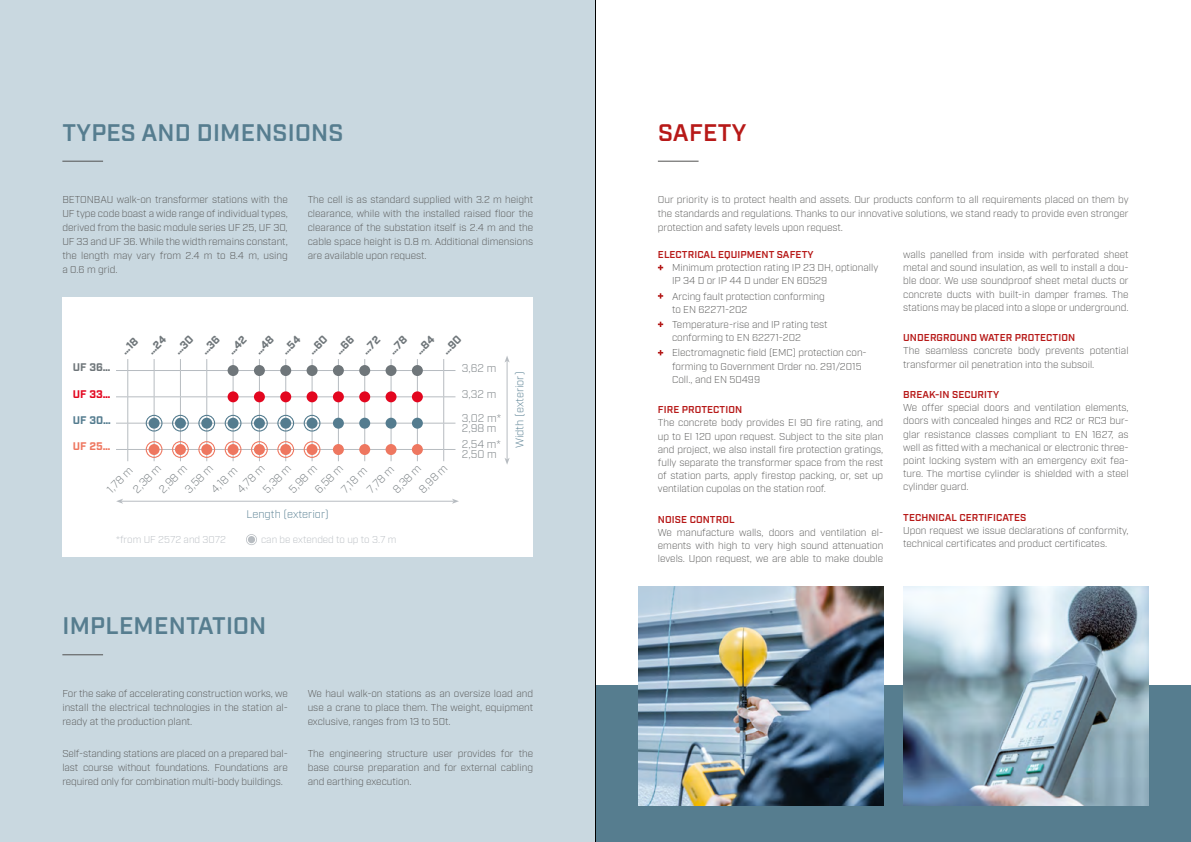
<style>
.page{position:relative;width:1191px;height:842px;background:#fff}
.page>*{position:absolute;margin:0;border:0;box-sizing:border-box;transform-origin:0 0}
.t1{font:600 24px "Industry";letter-spacing:.01em;color:#567d8f}
.t2{font:600 24px "Industry";letter-spacing:.01em;color:#b71918}
.t3{font:300 11.1px/23.2px "Industry";color:#6f767a}
.t4{font:300 11.1px "Industry";color:#547c8f}
.t5{font:700 11.1px "Industry";color:#6f767a}
.t6{font:700 11.1px "Industry";color:#e3061f}
.t7{font:700 11.1px "Industry";color:#547c8f}
.t8{font:700 11.1px "Industry";color:#ee7760}
.t9{font:300 10px/13.2px "Industry";color:#525251;text-align:justify}
.t10{font:600 10px "Industry";letter-spacing:.01em;color:#b71918}
.t11{font:300 9.9px "Industry";color:#b7bcc1}
</style>
<div class="page">
<div style="left:587px;top:685px;width:604px;height:157px;background:#567d8f"></div>
<div style="left:0;top:0;width:595px;height:842px;background:#c9d8e0"></div>
<hr style="left:62px;top:161px;width:41px;height:1px;background:#525251">
<hr style="left:62px;top:654px;width:41px;height:1px;background:#525251">
<div style="left:62px;top:297px;width:471px;height:260px;background:#fff"></div>
<hr style="left:507px;top:361px;width:1px;height:98px;background:#b7bcc1">
<svg style="left:504px;top:458px;width:5px;height:7px"></svg>
<svg style="left:505px;top:356px;width:4px;height:6px"></svg>
<hr style="left:121px;top:501px;width:333px;height:1px;background:#b7bcc1">
<svg style="left:116px;top:499px;width:7px;height:5px"></svg>
<svg style="left:452px;top:499px;width:7px;height:5px"></svg>
<svg style="left:246px;top:534px;width:11px;height:11px"></svg>
<img style="left:638px;top:586px;width:245px;height:219px">
<img style="left:903px;top:586px;width:245px;height:219px">
<hr style="left:658px;top:161px;width:40px;height:1px;background:#525251">
<svg style="left:658px;top:265px;width:5px;height:5px"></svg>
<svg style="left:658px;top:293px;width:5px;height:6px"></svg>
<svg style="left:658px;top:322px;width:5px;height:5px"></svg>
<svg style="left:658px;top:350px;width:5px;height:5px"></svg>
<hr style="left:595px;top:0;width:1px;height:842px;background:#000">
<svg style="left:116px;top:359px;width:340px;height:102px"></svg>
<h1 class="t1" style="left:62px;top:118px;width:282px">TYPES AND DIMENSIONS</h1>
<p class="t9" style="left:62px;top:193px;width:227px;line-height:14px">BETONBAU walk-on transformer stations with the UF type code boast a wide range of individual types, derived from the basic module series UF 25, UF 30, UF 33 and UF 36. While the width remains constant, the length may vary from 2.4 m to 8.4 m, using a 0.6 m grid.</p>
<p class="t9" style="left:308px;top:193px;width:227px;line-height:14px">The cell is as standard supplied with 3.2 m height clearance, while with the installed raised floor the clearance of the substation itself is 2.4 m and the cable space height is 0.8 m. Additional dimensions are available upon request.</p>
<p class="t5" style="left:73px;top:361px;width:39px">UF 36…</p>
<p class="t6" style="left:73px;top:387px;width:39px">UF 33…</p>
<p class="t7" style="left:73px;top:413px;width:39px">UF 30…</p>
<p class="t8" style="left:73px;top:440px;width:39px">UF 25…</p>
<p class="t3" style="left:412px;top:483px;width:37px;rotate:-45deg">8,98 m</p>
<p class="t3" style="left:335px;top:483px;width:33px;rotate:-45deg">7,18 m</p>
<p class="t3" style="left:360px;top:483px;width:35px;rotate:-45deg">7,78 m</p>
<p class="t3" style="left:386px;top:483px;width:36px;rotate:-45deg">8,38 m</p>
<p class="t3" style="left:308px;top:483px;width:36px;rotate:-45deg">6,58 m</p>
<p class="t3" style="left:282px;top:483px;width:36px;rotate:-45deg">5,98 m</p>
<p class="t3" style="left:153px;top:483px;width:36px;rotate:-45deg">2,98 m</p>
<p class="t3" style="left:179px;top:483px;width:36px;rotate:-45deg">3,58 m</p>
<p class="t3" style="left:257px;top:483px;width:36px;rotate:-45deg">5,38 m</p>
<p class="t3" style="left:101px;top:483px;width:33px;rotate:-45deg">1,78 m</p>
<p class="t3" style="left:127px;top:483px;width:36px;rotate:-45deg">2,38 m</p>
<p class="t3" style="left:205px;top:483px;width:34px;rotate:-45deg">4,18 m</p>
<p class="t3" style="left:231px;top:483px;width:36px;rotate:-45deg">4,78 m</p>
<p class="t4" style="left:246px;top:507px;width:84px">Length (exterior)</p>
<p class="t11" style="left:116px;top:533px;width:111px">*from UF 2572 and 3072</p>
<p class="t11" style="left:261px;top:533px;width:137px">can be extended to up to 3.7 m</p>
<p class="t3" style="left:462px;top:357px;width:36px">3,62 m</p>
<p class="t3" style="left:462px;top:383px;width:41px">3,32 m<br>3,02 m*</p>
<p class="t3" style="left:462px;top:420px;width:40px;line-height:16.4px">2,98 m<br>2,54 m*</p>
<p class="t3" style="left:462px;top:443px;width:36px">2,50 m</p>
<p class="t4" style="left:513px;top:448px;width:78px;rotate:-90deg">Width (exterior)</p>
<h1 class="t1" style="left:62px;top:612px;width:205px">IMPLEMENTATION</h1>
<p class="t9" style="left:62px;top:686px;width:227px;line-height:14px">For the sake of accelerating construction works, we install the electrical technologies in the station al&shy;ready at the production plant.</p>
<p class="t9" style="left:62px;top:746px;width:227px;line-height:14px">Self-standing stations are placed on a prepared bal&shy;last course without foundations. Foundations are required only for combination multi-body buildings.</p>
<p class="t9" style="left:308px;top:686px;width:227px;line-height:14px">We haul walk-on stations as an oversize load and use a crane to place them. The weight, equipment exclusive, ranges from 13 to 50t.</p>
<p class="t9" style="left:308px;top:746px;width:227px;line-height:14px">The engineering structure user provides for the base course preparation and for external cabling and earthing execution.</p>
<h1 class="t2" style="left:658px;top:118px;width:90px">SAFETY</h1>
<p class="t9" style="left:658px;top:192px;width:472px;line-height:14px">Our priority is to protect health and assets. Our products conform to all requirements placed on them by the standards and regulations. Thanks to our innovative solutions, we stand ready to provide even stronger protection and safety levels upon request.</p>
<p class="t10" style="left:658px;top:249px;width:157px">ELECTRICAL EQUIPMENT SAFETY</p>
<p class="t9" style="left:672px;top:261px;width:208px">Minimum protection rating IP 23 DH, optionally<br>IP 34 D or IP 44 D under EN 60529</p>
<p class="t9" style="left:672px;top:290px;width:154px">Arcing fault protection conforming to EN 62271-202</p>
<p class="t9" style="left:672px;top:318px;width:157px">Temperature-rise and IP rating test conforming to EN 62271-202</p>
<p class="t9" style="left:672px;top:346px;width:196px;text-align:left">Electromagnetic field (EMC) protection con&shy;forming to Government Order no. 291/2015<br>Coll., and EN 50499</p>
<p class="t10" style="left:658px;top:404px;width:86px">FIRE PROTECTION</p>
<p class="t9" style="left:658px;top:416px;width:227px">The concrete body provides EI 90 fire rating, and up to EI 120 upon request. Subject to the site plan and project, we also install fire protection gratings, fully separate the transformer space from the rest of station parts, apply firestop packing, or, set up ventilation cupolas on the station roof.</p>
<p class="t10" style="left:658px;top:513px;width:78px">NOISE CONTROL</p>
<p class="t9" style="left:658px;top:526px;width:227px">We manufacture walls, doors and ventilation el&shy;ements with high to very high sound attenuation levels. Upon request, we are able to make double</p>
<p class="t9" style="left:903px;top:248px;width:227px">walls panelled from inside with perforated sheet metal and sound insulation, as well to install a dou&shy;ble door. We use soundproof sheet metal ducts or concrete ducts with built-in damper frames. The stations may be placed into a slope or underground.</p>
<p class="t10" style="left:903px;top:332px;width:173px">UNDERGROUND WATER PROTECTION</p>
<p class="t9" style="left:903px;top:344px;width:227px">The seamless concrete body prevents potential transformer oil penetration into the subsoil.</p>
<p class="t10" style="left:903px;top:389px;width:97px">BREAK-IN SECURITY</p>
<p class="t9" style="left:903px;top:401px;width:227px">We offer special doors and ventilation elements, doors with concealed hinges and RC2 or RC3 bur&shy;glar resistance classes compliant to EN 1627, as well as fitted with a mechanical or electronic three&shy;point locking system with an emergency exit fea&shy;ture. The mortise cylinder is shielded with a steel cylinder guard.</p>
<p class="t10" style="left:903px;top:511px;width:125px">TECHNICAL CERTIFICATES</p>
<p class="t9" style="left:903px;top:524px;width:227px">Upon request we issue declarations of conformity, technical certificates and product certificates.</p>
</div>
